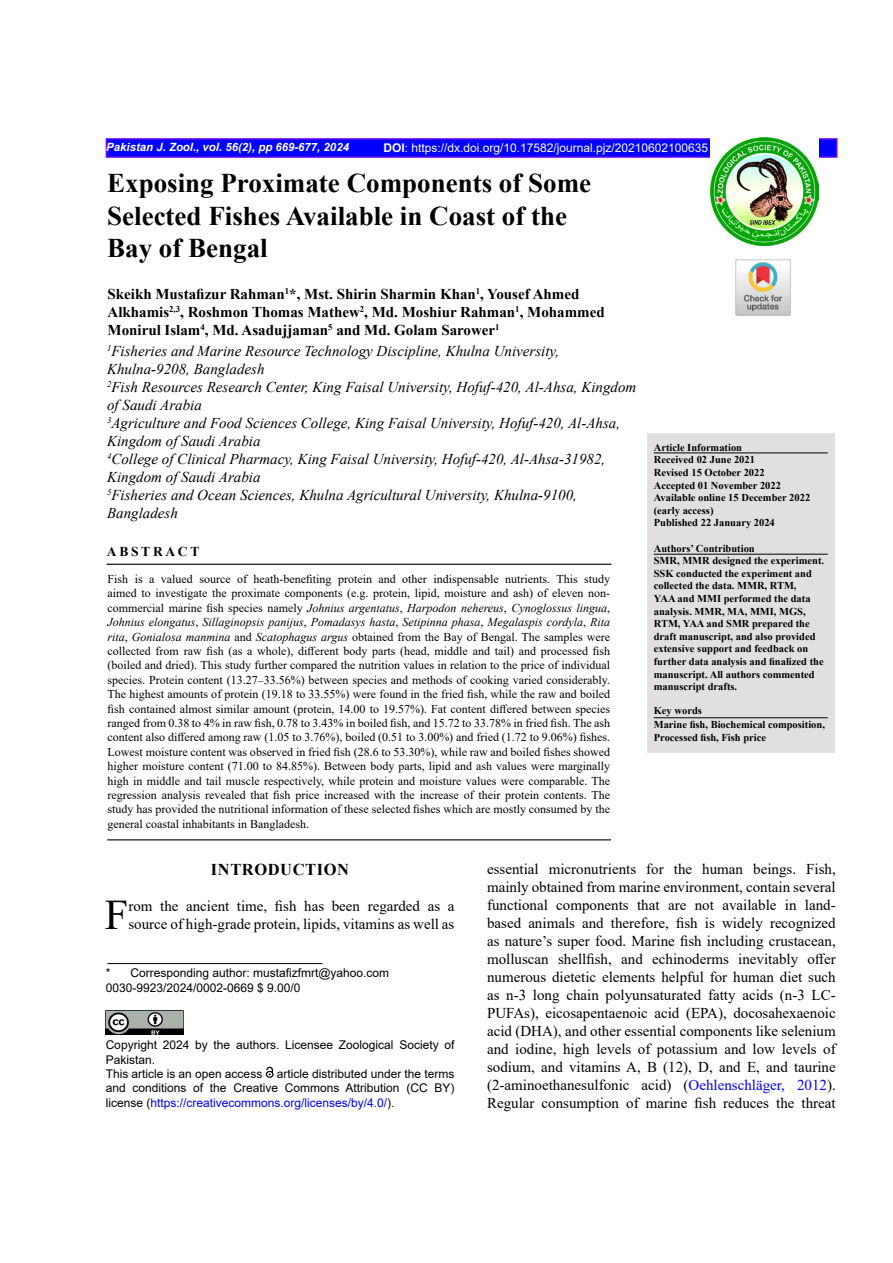
<style>
.page{position:relative;width:893px;height:1263px;background:#fff}
.page>*{position:absolute;margin:0;border:0;box-sizing:border-box;transform-origin:0 0}
.t1{font:42.15px "Times New Roman";color:#000}
.t2{font:700 27px/32.4px "Times New Roman";color:#000}
.t3{font:700 16.5px "Times New Roman";letter-spacing:.035em;color:#000}
.t4{font:15px/18px "Times New Roman";color:#000}
.t5{font:italic 15px/18px "Times New Roman";color:#000}
.t6{font:700 15px/18px "Times New Roman";color:#000}
.t7{font:700 13.5px "Times New Roman";letter-spacing:.2em;color:#000}
.t8{font:12px/14.4px "Times New Roman";color:#000;text-align:justify}
.t9{font:12px/14.4px "Arial";color:#000}
.t10{font:12px "Arial";color:#fff}
.t11{font:italic 700 11.4px "Arial";color:#fff}
.t12{font:700 10.5px/12.6px "Times New Roman";color:#000}
.s1{font-weight:700}
.s2{font-style:italic}
.s3{color:#00f}
</style>
<div class="page">
<div style="left:106px;top:138px;width:731px;height:20px;background:#00f;border:2px solid #60f"></div>
<img style="left:710px;top:138px;width:108px;height:108px">
<div style="left:647px;top:434px;width:187px;height:319px;background:#e2e0df"></div>
<hr style="left:654px;top:554px;width:174px;height:1px;background:#000">
<hr style="left:106px;top:564px;width:505px;height:1px;background:#000">
<hr style="left:107px;top:839px;width:504px;height:1px;background:#000">
<hr style="left:654px;top:452px;width:174px;height:1px;background:#000">
<img style="left:106px;top:1010px;width:77px;height:25px">
<svg style="left:266px;top:1067px;width:8px;height:11px"></svg>
<hr style="left:107px;top:963px;width:216px;height:1px;background:#000">
<hr style="left:654px;top:717px;width:174px;height:1px;background:#000">
<img style="left:735px;top:260px;width:56px;height:55px">
<p class="t11" style="left:106px;top:139px;width:244px">Pakistan J. Zool., vol. 56(2), pp 669-677, 2024</p>
<p class="t10" style="left:383px;top:139px;width:326px"><span class="s1">DOI</span>: https://dx.doi.org/10.17582/journal.pjz/20210602100635</p>
<h2 class="t2" style="left:107px;top:166px;width:485px">Exposing Proximate Components of Some<br>Selected Fishes Available in Coast of the<br>Bay of Bengal</h2>
<p class="t6" style="left:108px;top:285px;width:499px">Skeikh Mustafizur Rahman<sup>1</sup>*, Mst. Shirin Sharmin Khan<sup>1</sup>, Yousef Ahmed<br>Alkhamis<sup>2,3</sup>, Roshmon Thomas Mathew<sup>2</sup>, Md. Moshiur Rahman<sup>1</sup>, Mohammed<br>Monirul Islam<sup>4</sup>, Md. Asadujjaman<sup>5</sup> and Md. Golam Sarower<sup>1</sup></p>
<p class="t5" style="left:107px;top:342px;width:531px"><sup>1</sup>Fisheries and Marine Resource Technology Discipline, Khulna University, Khulna-9208, Bangladesh<br><sup>2</sup>Fish Resources Research Center, King Faisal University, Hofuf-420, Al-Ahsa, Kingdom of Saudi Arabia<br><sup>3</sup>Agriculture and Food Sciences College, King Faisal University, Hofuf-420, Al-Ahsa, Kingdom of Saudi Arabia<br><sup>4</sup>College of Clinical Pharmacy, King Faisal University, Hofuf-420, Al-Ahsa-31982, Kingdom of Saudi Arabia<br><sup>5</sup>Fisheries and Ocean Sciences, Khulna Agricultural University, Khulna-9100, Bangladesh</p>
<p class="t12" style="left:654px;top:441px;width:158px">Article Information<br>Received 02 June 2021<br>Revised 15 October 2022<br>Accepted 01 November 2022<br>Available online 15 December 2022 (early access)<br>Published 22 January 2024</p>
<p class="t12" style="left:654px;top:541px;width:172px">Authors’ Contribution<br>SMR, MMR designed the experiment.<br>SSK conducted the experiment and collected the data. MMR, RTM,<br>YAA and MMI performed the data analysis. MMR, MA, MMI, MGS,<br>RTM, YAA and SMR prepared the draft manuscript, and also provided extensive support and feedback on further data analysis and finalized the manuscript. All authors commented manuscript drafts.</p>
<p class="t12" style="left:654px;top:703px;width:173px;line-height:14.1px">Key words<br>Marine fish, Biochemical composition,</p>
<p class="t12" style="left:654px;top:730px;width:114px">Processed fish, Fish price</p>
<p class="t7" style="left:107px;top:541px;width:94px">ABSTRACT</p>
<p class="t8" style="left:108px;top:571px;width:504px">Fish is a valued source of heath-benefiting protein and other indispensable nutrients. This study aimed to investigate the proximate components (e.g. protein, lipid, moisture and ash) of eleven non&shy;commercial marine fish species namely <span class="s2">Johnius argentatus</span>, <span class="s2">Harpodon nehereus</span>, <span class="s2">Cynoglossus lingua</span>, <span class="s2">Johnius elongatus</span>, <span class="s2">Sillaginopsis panijus</span>, <span class="s2">Pomadasys hasta</span>, <span class="s2">Setipinna phasa</span>, <span class="s2">Megalaspis cordyla</span>, <span class="s2">Rita rita</span>, <span class="s2">Gonialosa manmina</span> and <span class="s2">Scatophagus argus</span> obtained from the Bay of Bengal. The samples were collected from raw fish (as a whole), different body parts (head, middle and tail) and processed fish (boiled and dried). This study further compared the nutrition values in relation to the price of individual species. Protein content (13.27–33.56%) between species and methods of cooking varied considerably.<br>The highest amounts of protein (19.18 to 33.55%) were found in the fried fish, while the raw and boiled fish contained almost similar amount (protein, 14.00 to 19.57%). Fat content differed between species ranged from 0.38 to 4% in raw fish, 0.78 to 3.43% in boiled fish, and 15.72 to 33.78% in fried fish. The ash content also differed among raw (1.05 to 3.76%), boiled (0.51 to 3.00%) and fried (1.72 to 9.06%) fishes.<br>Lowest moisture content was observed in fried fish (28.6 to 53.30%), while raw and boiled fishes showed higher moisture content (71.00 to 84.85%). Between body parts, lipid and ash values were marginally high in middle and tail muscle respectively, while protein and moisture values were comparable. The regression analysis revealed that fish price increased with the increase of their protein contents. The study has provided the nutritional information of these selected fishes which are mostly consumed by the general coastal inhabitants in Bangladesh.</p>
<h3 class="t3" style="left:211px;top:857px;width:140px">INTRODUCTION</h3>
<h1 class="t1" style="left:105px;top:885px;width:25px">F</h1>
<p class="t4" style="left:128px;top:896px;width:327px">rom the ancient time, fish has been regarded as a source of high-grade protein, lipids, vitamins as well as</p>
<p class="t9" style="left:106px;top:966px;width:285px">* Corresponding author: mustafizfmrt@yahoo.com<br>0030-9923/2024/0002-0669 $ 9.00/0</p>
<p class="t4" style="left:487px;top:859px;width:350px;text-align:justify">essential micronutrients for the human beings. Fish, mainly obtained from marine environment, contain several functional components that are not available in land&shy;based animals and therefore, fish is widely recognized as nature’s super food. Marine fish including crustacean, molluscan shellfish, and echinoderms inevitably offer numerous dietetic elements helpful for human diet such as n-3 long chain polyunsaturated fatty acids (n-3 LC-PUFAs), eicosapentaenoic acid (EPA), docosahexaenoic acid (DHA), and other essential components like selenium and iodine, high levels of potassium and low levels of sodium, and vitamins A, B (12), D, and E, and taurine (2-aminoethanesulfonic acid) (<span class="s3">Oehlenschläger, 2012</span>).<br>Regular consumption of marine fish reduces the threat</p>
<p class="t9" style="left:106px;top:1038px;width:350px">Copyright 2024 by the authors. Licensee Zoological Society of Pakistan.<br>This article is an open access article distributed under the terms and conditions of the Creative Commons Attribution (CC BY) license (<span class="s3">https://creativecommons.org/licenses/by/4.0/</span>).</p>
</div>
